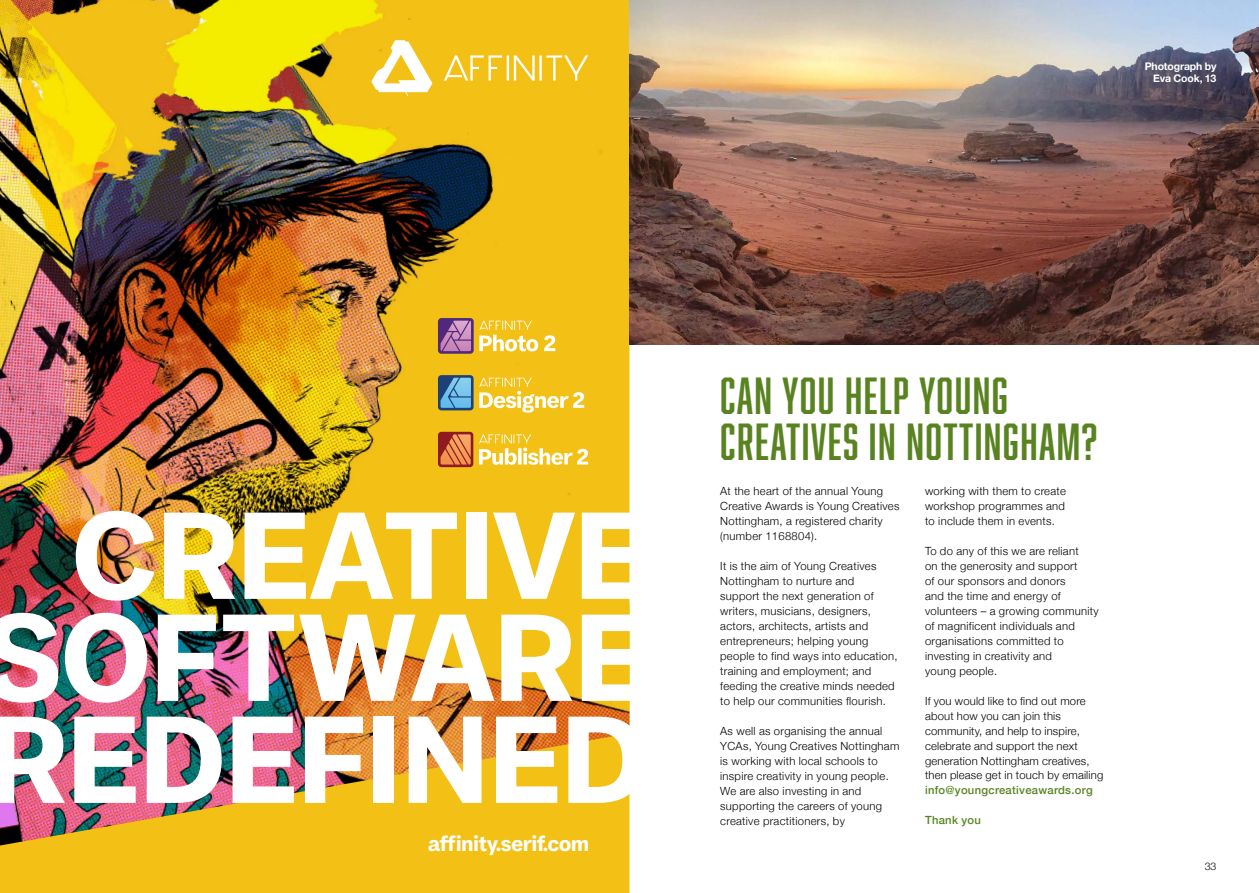
<style>
.page{position:relative;width:1259px;height:893px;background:#fff}
.page>*{position:absolute;margin:0;border:0;box-sizing:border-box;transform-origin:0 0}
.t1{font:700 128.85px/102px "FS Koopman";letter-spacing:-.03em;color:#fff;text-align:justify}
.t2{font:48px/46.5px "Abolition";letter-spacing:.03em;color:#598320}
.t3{font:700 21.6px "FS Koopman";letter-spacing:-.03em;color:#fff}
.t4{font:300 11.25px/15px "Helvetica Neue";letter-spacing:.025em;color:#000}
.t5{font:500 11.25px "Helvetica Neue";letter-spacing:.025em;color:#598320}
.t6{font:700 10.5px/12px "Helvetica Neue";letter-spacing:-.015em;color:#fff;text-align:right}
.t7{font:300 10.5px "Helvetica Neue";color:#000}
</style>
<div class="page">
<div style="left:0;top:845px;width:629px;height:48px;background:#f3c015"></div>
<img style="left:0;top:0;width:629px;height:845px">
<svg style="left:371px;top:40px;width:217px;height:56px"></svg>
<div style="left:438px;top:375px;width:35px;height:35px;background:#1e4079;border-radius:3px"></div>
<svg style="left:440px;top:378px;width:31px;height:30px"></svg>
<svg style="left:479px;top:378px;width:105px;height:35px"></svg>
<svg style="left:438px;top:318px;width:36px;height:36px"></svg>
<svg style="left:440px;top:321px;width:31px;height:30px"></svg>
<svg style="left:479px;top:321px;width:76px;height:30px"></svg>
<div style="left:438px;top:432px;width:35px;height:35px;background:#8f1b20;border-radius:3px"></div>
<svg style="left:440px;top:434px;width:31px;height:31px"></svg>
<svg style="left:479px;top:434px;width:109px;height:31px"></svg>
<img style="left:629px;top:0;width:630px;height:345px">
<p class="t6" style="left:1144px;top:60px;width:73px">Photograph by<br>Eva Cook, 13</p>
<h1 class="t1" style="left:-16px;top:502px;width:667px;text-indent:87px">CREATIVE SOFTWARE REDEFINED</h1>
<h3 class="t3" style="left:428px;top:831px;width:163px">affinity.serif.com</h3>
<h2 class="t2" style="left:720px;top:371px;width:378px">CAN YOU HELP YOUNG<br>CREATIVES IN NOTTINGHAM?</h2>
<p class="t4" style="left:720px;top:482px;width:181px">At the heart of the annual Young<br>Creative Awards is Young Creatives<br>Nottingham, a registered charity (number 1168804).</p>
<p class="t4" style="left:720px;top:557px;width:179px">It is the aim of Young Creatives<br>Nottingham to nurture and<br>support the next generation of writers, musicians, designers, actors, architects, artists and entrepreneurs; helping young people to find ways into education, training and employment; and feeding the creative minds needed to help our communities flourish.</p>
<p class="t4" style="left:720px;top:722px;width:181px">As well as organising the annual<br>YCAs, Young Creatives Nottingham is working with local schools to inspire creativity in young people.<br>We are also investing in and supporting the careers of young creative practitioners, by</p>
<p class="t4" style="left:925px;top:482px;width:142px;text-align:justify">working with them to create workshop programmes and to include them in events.</p>
<p class="t4" style="left:925px;top:542px;width:175px">To do any of this we are reliant<br>on the generosity and support<br>of our sponsors and donors<br>and the time and energy of volunteers – a growing community of magnificent individuals and organisations committed to investing in creativity and<br>young people.</p>
<p class="t4" style="left:925px;top:692px;width:180px">If you would like to find out more about how you can join this community, and help to inspire, celebrate and support the next generation Nottingham creatives, then please get in touch by emailing</p>
<p class="t5" style="left:925px;top:781px;width:169px">info@youngcreativeawards.org</p>
<p class="t5" style="left:925px;top:811px;width:58px">Thank you</p>
<p class="t7" style="left:1204px;top:857px;width:13px">33</p>
</div>
